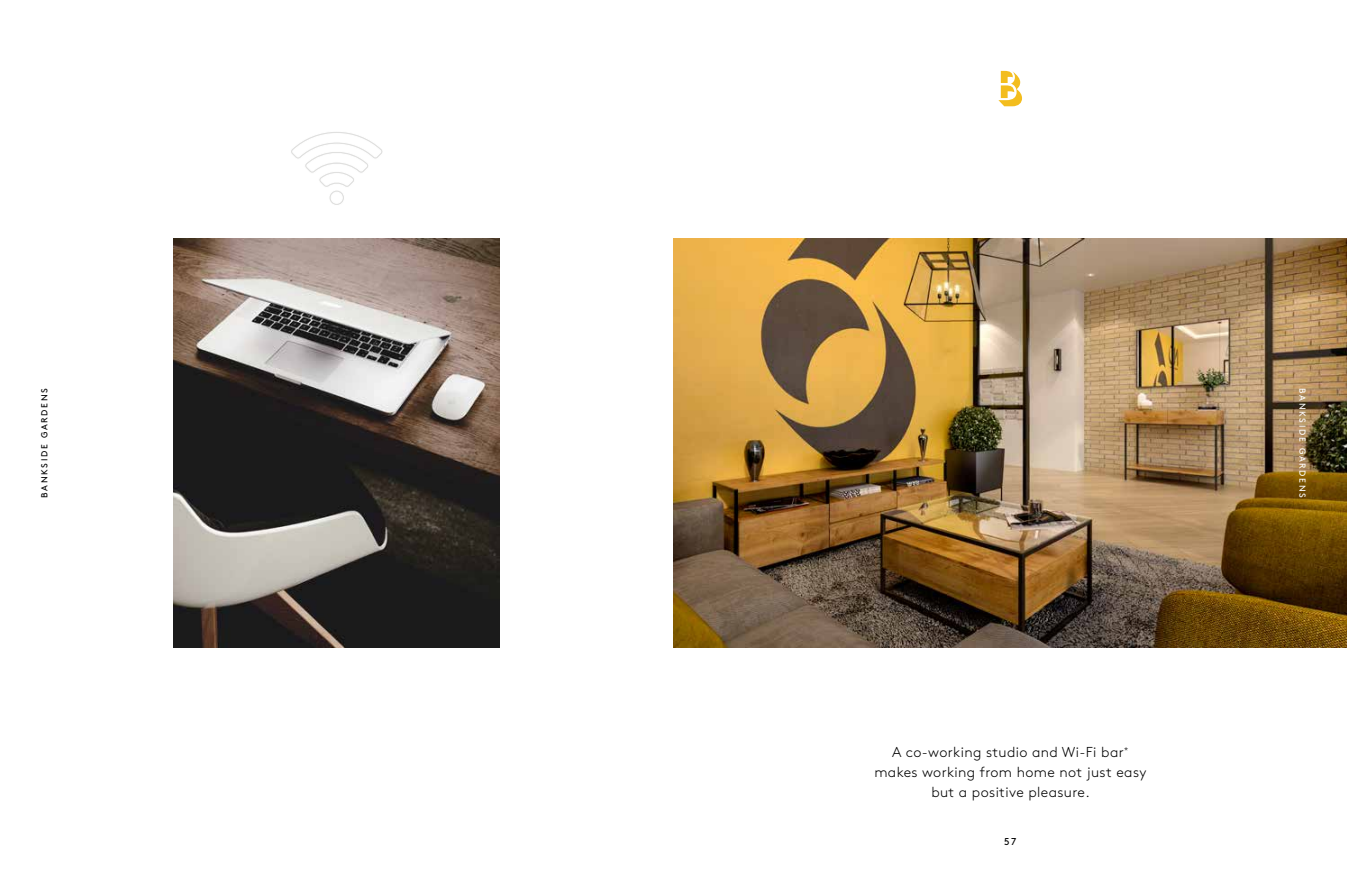
<style>
.page{position:relative;width:1347px;height:886px;background:#fff}
.page>*{position:absolute;margin:0;border:0;box-sizing:border-box;transform-origin:0 0}
.t1{font:300 14.38px/20px "Brown Std";letter-spacing:.025em;color:#000;text-align:center}
.t2{font:10px "Brown Std";color:#000}
.t3{font:8.75px "Brown Std";letter-spacing:.2em;color:#000}
.t4{font:8.75px "Brown Std";letter-spacing:.2em;color:#fff}
</style>
<div class="page">
<img style="left:673px;top:239px;width:673px;height:408px">
<img style="left:174px;top:239px;width:325px;height:408px">
<svg style="left:291px;top:132px;width:92px;height:73px"></svg>
<svg style="left:998px;top:71px;width:24px;height:35px"></svg>
<p class="t3" style="left:39px;top:498px;width:112px;rotate:-90deg">BANKSIDE GARDENS</p>
<p class="t1" style="left:874px;top:742px;width:273px">A co-working studio and Wi-Fi bar<sup>* </sup>makes working from home not just easy but a positive pleasure.</p>
<p class="t2" style="left:1004px;top:836px;width:14px">57</p>
<p class="t4" style="left:1307px;top:388px;width:112px;rotate:90deg">BANKSIDE GARDENS</p>
</div>
